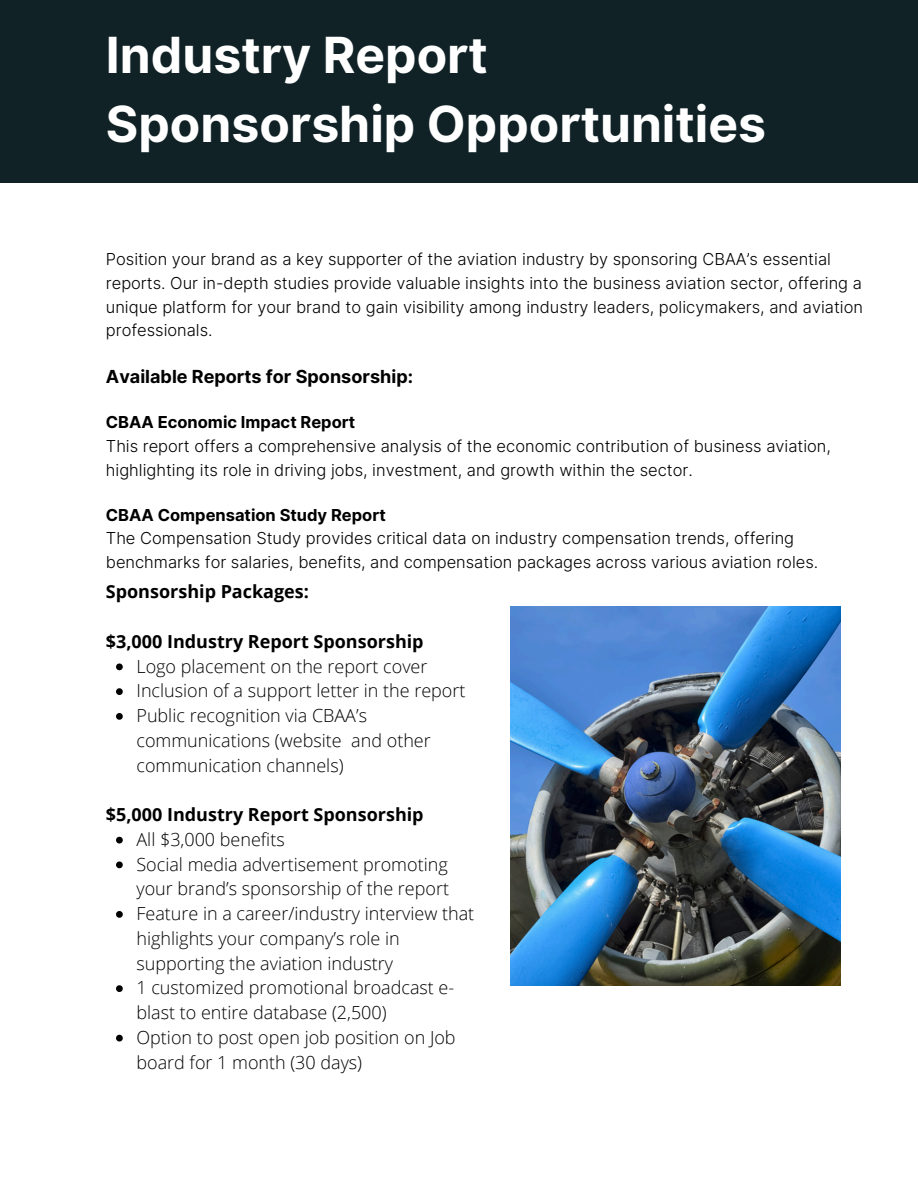
<style>
.page{position:relative;width:918px;height:1188px;background:#fff}
.page>*{position:absolute;margin:0;border:0;box-sizing:border-box;transform-origin:0 0}
.t1{font:700 49.8px/68.7px "Inter";color:#fff}
.t2{font:300 18px/24.8px "Open Sans";color:#000}
.t3{font:700 18px "Open Sans";color:#000}
.t4{font:700 18px "Inter";color:#000}
.t5{font:300 16.5px/23.7px "Inter";color:#000}
.t6{font:700 16.5px "Inter";color:#000}
</style>
<div class="page">
<div style="left:0;top:0;width:918px;height:183px;background:#102226"></div>
<img style="left:510px;top:607px;width:331px;height:378px">
<svg style="left:116px;top:664px;width:7px;height:6px"></svg>
<svg style="left:116px;top:688px;width:7px;height:7px"></svg>
<svg style="left:116px;top:713px;width:7px;height:7px"></svg>
<svg style="left:116px;top:837px;width:7px;height:7px"></svg>
<svg style="left:116px;top:862px;width:7px;height:6px"></svg>
<svg style="left:116px;top:911px;width:7px;height:7px"></svg>
<svg style="left:116px;top:985px;width:7px;height:7px"></svg>
<svg style="left:116px;top:1035px;width:7px;height:7px"></svg>
<p class="t1" style="left:106px;top:21px;width:662px">Industry Report<br>Sponsorship Opportunities</p>
<h2 class="t5" style="left:106px;top:247px;width:759px">Position your brand as a key supporter of the aviation industry by sponsoring CBAA’s essential reports. Our in-depth studies provide valuable insights into the business aviation sector, offering a unique platform for your brand to gain visibility among industry leaders, policymakers, and aviation professionals.</h2>
<p class="t4" style="left:106px;top:366px;width:309px">Available Reports for Sponsorship:</p>
<p class="t6" style="left:106px;top:413px;width:251px">CBAA Economic Impact Report</p>
<p class="t5" style="left:106px;top:434px;width:727px">This report offers a comprehensive analysis of the economic contribution of business aviation, highlighting its role in driving jobs, investment, and growth within the sector.</p>
<p class="t6" style="left:106px;top:505px;width:281px">CBAA Compensation Study Report</p>
<h2 class="t5" style="left:106px;top:526px;width:714px">The Compensation Study provides critical data on industry compensation trends, offering benchmarks for salaries, benefits, and compensation packages across various aviation roles.</h2>
<h2 class="t3" style="left:106px;top:579px;width:205px">Sponsorship Packages:</h2>
<p class="t3" style="left:106px;top:629px;width:319px">$3,000 Industry Report Sponsorship</p>
<p class="t2" style="left:136px;top:653px;width:292px">Logo placement on the report cover</p>
<p class="t2" style="left:136px;top:678px;width:331px">Inclusion of a support letter in the report</p>
<h2 class="t2" style="left:136px;top:703px;width:296px">Public recognition via CBAA’s communications (website and other communication channels)</h2>
<p class="t3" style="left:106px;top:802px;width:319px">$5,000 Industry Report Sponsorship</p>
<p class="t2" style="left:136px;top:826px;width:150px">All $3,000 benefits</p>
<p class="t2" style="left:136px;top:851px;width:314px">Social media advertisement promoting your brand’s sponsorship of the report</p>
<p class="t2" style="left:136px;top:901px;width:339px">Feature in a career/industry interview that highlights your company’s role in supporting the aviation industry</p>
<p class="t2" style="left:136px;top:975px;width:319px">1 customized promotional broadcast e&shy;blast to entire database (2,500)</p>
<p class="t2" style="left:136px;top:1024px;width:321px">Option to post open job position on Job board for 1 month (30 days)</p>
</div>
